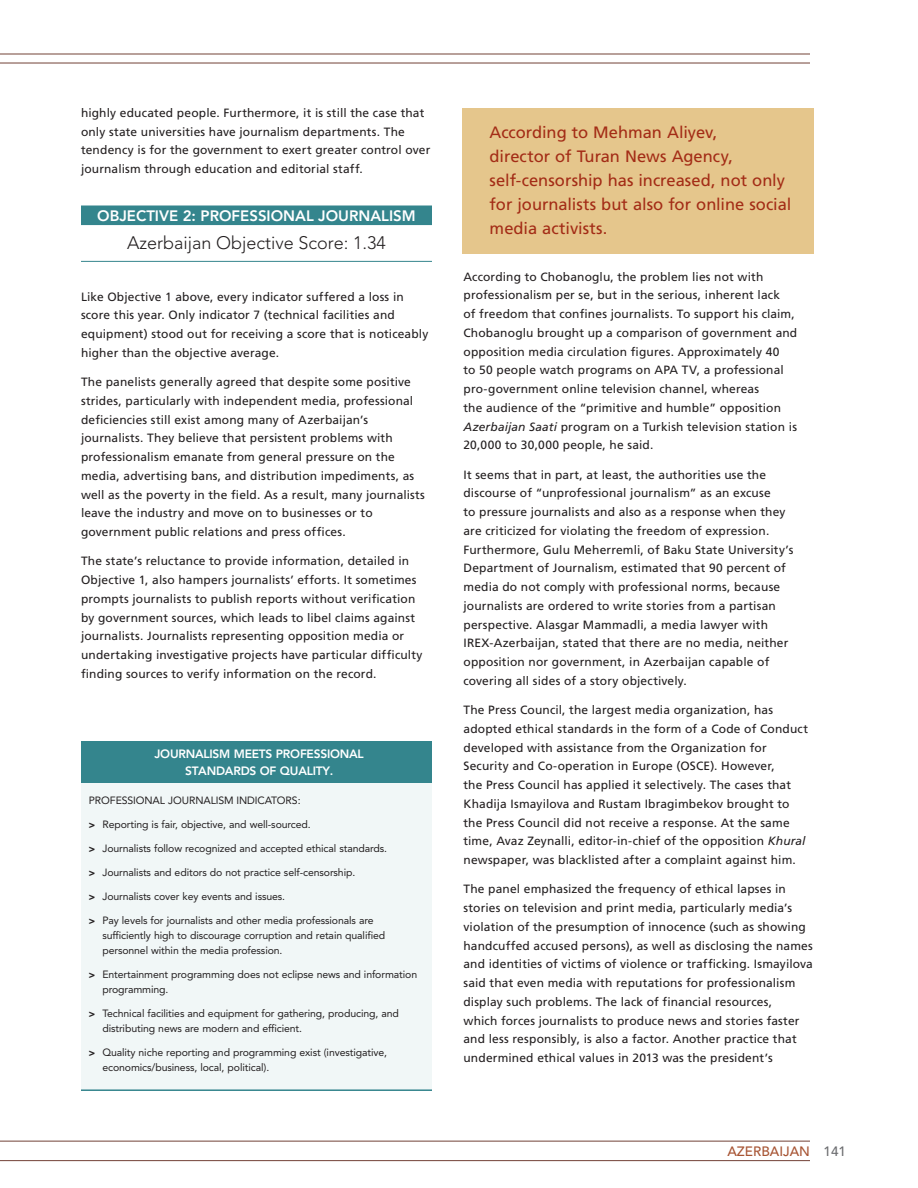
<style>
.page{position:relative;width:918px;height:1188px;background:#fff}
.page>*{position:absolute;margin:0;border:0;box-sizing:border-box;transform-origin:0 0}
.t1{font:300 18px "Avenir";color:#231f20}
.t2{font:16.5px/24px "Frutiger LT Pro";color:#a32c16}
.t3{font:800 15px "Avenir";color:#fff}
.t4{font:500 13.5px "Avenir";color:#a75433}
.t5{font:12px/18.8px "Frutiger LT Pro";letter-spacing:.01em;color:#231f20}
.t6{font:800 12px/16.5px "Avenir";letter-spacing:-.02em;color:#fff;text-align:center}
.t7{font:10.5px/15px "Avenir LT Std";letter-spacing:-.01em;color:#231f20}
.s1{font-family:"Frutiger";font-weight:900}
.s2{font-style:italic}
.s3{color:#6c6d70}
</style>
<div class="page">
<hr style="left:0;top:54px;width:810px;height:1px;background:#724237">
<hr style="left:0;top:63px;width:810px;height:1px;background:#724237">
<hr style="left:0;top:1141px;width:810px;height:1px;background:#724237">
<hr style="left:0;top:1160px;width:810px;height:1px;background:#724237">
<div style="left:81px;top:206px;width:351px;height:14px;background:#34858d"></div>
<div style="left:81px;top:220px;width:351px;height:5px;background:#34858d"></div>
<hr style="left:81px;top:261px;width:351px;height:1px;background:#34858d">
<div style="left:81px;top:775px;width:351px;height:315px;background:#f1f7f7"></div>
<div style="left:81px;top:741px;width:351px;height:42px;background:#34858d"></div>
<hr style="left:81px;top:1089px;width:351px;height:2px;background:#34858d">
<div style="left:463px;top:108px;width:351px;height:146px;background:#e5c68c"></div>
<p class="t5" style="left:81px;top:104px;width:351px">highly educated people. Furthermore, it is still the case that only state universities have journalism departments. The tendency is for the government to exert greater control over journalism through education and editorial staff.</p>
<p class="t3" style="left:97px;top:206px;width:320px">OBJECTIVE 2: PROFESSIONAL JOURNALISM</p>
<h1 class="t1" style="left:127px;top:232px;width:260px">Azerbaijan Objective Score: 1.34</h1>
<p class="t5" style="left:81px;top:287px;width:349px">Like Objective 1 above, every indicator suffered a loss in score this year. Only indicator 7 (technical facilities and equipment) stood out for receiving a score that is noticeably higher than the objective average.</p>
<p class="t5" style="left:81px;top:373px;width:345px">The panelists generally agreed that despite some positive strides, particularly with independent media, professional deficiencies still exist among many of Azerbaijan’s journalists. They believe that persistent problems with professionalism emanate from general pressure on the media, advertising bans, and distribution impediments, as well as the poverty in the field. As a result, many journalists leave the industry and move on to businesses or to government public relations and press offices.</p>
<p class="t5" style="left:81px;top:552px;width:343px">The state’s reluctance to provide information, detailed in Objective 1, also hampers journalists’ efforts. It sometimes prompts journalists to publish reports without verification by government sources, which leads to libel claims against journalists. Journalists representing opposition media or undertaking investigative projects have particular difficulty finding sources to verify information on the record.</p>
<p class="t6" style="left:155px;top:746px;width:211px">JOURNALISM MEETS PROFESSIONAL<br>STANDARDS OF QUALITY.</p>
<p class="t7" style="left:89px;top:793px;width:213px">PROFESSIONAL JOURNALISM INDICATORS:</p>
<p class="t7" style="left:89px;top:817px;width:223px"><span class="s1">&gt;</span> Reporting is fair, objective, and well-sourced.</p>
<p class="t7" style="left:89px;top:841px;width:300px"><span class="s1">&gt;</span> Journalists follow recognized and accepted ethical standards.</p>
<p class="t7" style="left:89px;top:865px;width:268px"><span class="s1">&gt;</span> Journalists and editors do not practice self-censorship.</p>
<p class="t7" style="left:89px;top:889px;width:198px"><span class="s1">&gt;</span> Journalists cover key events and issues.</p>
<p class="t7" style="left:102px;top:913px;width:284px;text-indent:-14px"><span class="s1">&gt;</span> Pay levels for journalists and other media professionals are sufficiently high to discourage corruption and retain qualified personnel within the media profession.</p>
<p class="t7" style="left:102px;top:967px;width:316px;text-indent:-14px"><span class="s1">&gt;</span> Entertainment programming does not eclipse news and information programming.</p>
<p class="t7" style="left:102px;top:1006px;width:298px;text-indent:-14px"><span class="s1">&gt;</span> Technical facilities and equipment for gathering, producing, and distributing news are modern and efficient.</p>
<p class="t7" style="left:102px;top:1045px;width:286px;text-indent:-14px"><span class="s1">&gt;</span> Quality niche reporting and programming exist (investigative, economics/business, local, political).</p>
<h2 class="t2" style="left:490px;top:121px;width:303px">According to Mehman Aliyev,<br>director of Turan News Agency, self-censorship has increased, not only for journalists but also for online social media activists.</h2>
<p class="t5" style="left:464px;top:267px;width:335px">According to Chobanoglu, the problem lies not with professionalism per se, but in the serious, inherent lack<br>of freedom that confines journalists. To support his claim, Chobanoglu brought up a comparison of government and opposition media circulation figures. Approximately 40<br>to 50 people watch programs on APA TV, a professional pro-government online television channel, whereas<br>the audience of the “primitive and humble” opposition <span class="s2">Azerbaijan Saati</span> program on a Turkish television station is 20,000 to 30,000 people, he said.</p>
<p class="t5" style="left:464px;top:465px;width:331px">It seems that in part, at least, the authorities use the discourse of “unprofessional journalism” as an excuse<br>to pressure journalists and also as a response when they are criticized for violating the freedom of expression.<br>Furthermore, Gulu Meherremli, of Baku State University’s Department of Journalism, estimated that 90 percent of media do not comply with professional norms, because journalists are ordered to write stories from a partisan perspective. Alasgar Mammadli, a media lawyer with IREX-Azerbaijan, stated that there are no media, neither opposition nor government, in Azerbaijan capable of covering all sides of a story objectively.</p>
<p class="t5" style="left:464px;top:701px;width:346px">The Press Council, the largest media organization, has adopted ethical standards in the form of a Code of Conduct developed with assistance from the Organization for Security and Co-operation in Europe (OSCE). However,<br>the Press Council has applied it selectively. The cases that Khadija Ismayilova and Rustam Ibragimbekov brought to the Press Council did not receive a response. At the same time, Avaz Zeynalli, editor-in-chief of the opposition <span class="s2">Khural </span>newspaper, was blacklisted after a complaint against him.</p>
<p class="t5" style="left:464px;top:880px;width:351px">The panel emphasized the frequency of ethical lapses in stories on television and print media, particularly media’s violation of the presumption of innocence (such as showing handcuffed accused persons), as well as disclosing the names and identities of victims of violence or trafficking. Ismayilova said that even media with reputations for professionalism display such problems. The lack of financial resources,<br>which forces journalists to produce news and stories faster and less responsibly, is also a factor. Another practice that undermined ethical values in 2013 was the president’s</p>
<p class="t4" style="left:727px;top:1144px;width:120px">AZERBAIJAN <span class="s3">141</span></p>
</div>
